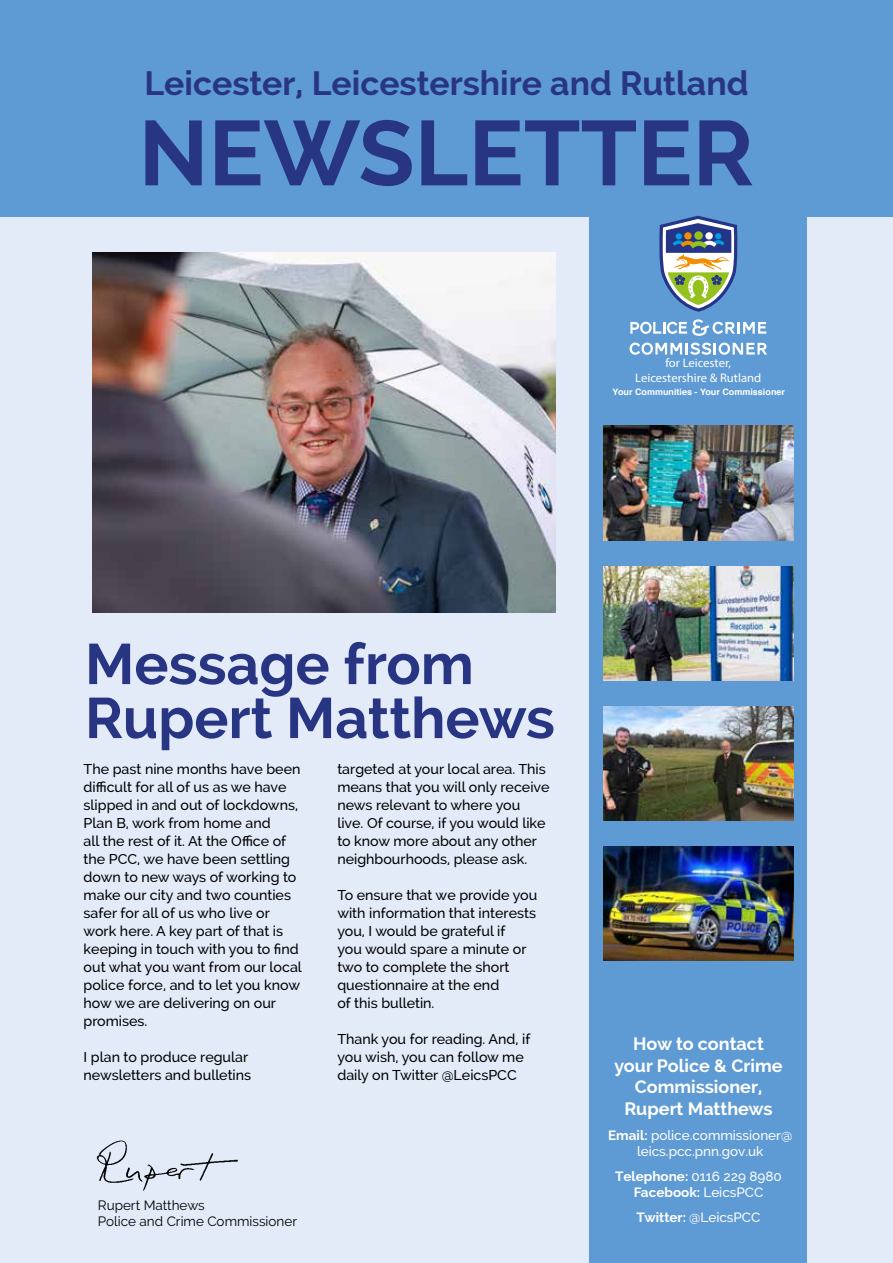
<style>
.page{position:relative;width:893px;height:1263px;background:#fff}
.page>*{position:absolute;margin:0;border:0;box-sizing:border-box;transform-origin:0 0}
.t1{font:700 91.5px "Raleway";color:#283583}
.t2{font:700 57px/54px "Raleway";color:#283583}
.t3{font:700 33.75px "Raleway";color:#283583}
.t4{font:700 18px/21.6px "Raleway";color:#fff;text-align:center}
.t5{font:500 14.25px/18px "Raleway";color:#000}
.t6{font:500 13.5px/16.2px "Raleway";color:#fff;text-align:center}
.t7{font:13.5px/16.2px "Raleway";color:#000}
.t8{font:700 13.5px/16.2px "Raleway";color:#fff;text-align:center}
.t9{font:700 12.45px/14.9px "Sansation";color:#fff;text-align:center}
.t10{font:700 8.85px "Helvetica";color:#fff}
.s1{font-weight:700}
.s2{font-weight:500}
</style>
<div class="page">
<div style="left:0;top:54px;width:893px;height:1209px;background:#e3eaf8"></div>
<div style="left:0;top:0;width:893px;height:216px;background:#5e9ad3"></div>
<div style="left:590px;top:212px;width:217px;height:1051px;background:#5e9ad3"></div>
<svg style="left:630px;top:343px;width:137px;height:12px"></svg>
<svg style="left:630px;top:319px;width:136px;height:17px"></svg>
<svg style="left:659px;top:216px;width:79px;height:96px"></svg>
<img style="left:92px;top:252px;width:464px;height:360px">
<img style="left:96px;top:1140px;width:142px;height:51px">
<img style="left:604px;top:426px;width:189px;height:114px">
<img style="left:604px;top:566px;width:189px;height:114px">
<img style="left:604px;top:706px;width:189px;height:114px">
<img style="left:604px;top:846px;width:189px;height:114px">
<h3 class="t3" style="left:144px;top:64px;width:606px">Leicester, Leicestershire and Rutland</h3>
<h1 class="t1" style="left:139px;top:101px;width:617px">NEWSLETTER</h1>
<p class="t9" style="left:635px;top:356px;width:127px">for Leicester,<br>Leicestershire &amp; Rutland</p>
<p class="t10" style="left:613px;top:385px;width:174px">Your Communities - Your Commissioner</p>
<h2 class="t2" style="left:85px;top:637px;width:471px">Message from<br>Rupert Matthews</h2>
<p class="t5" style="left:84px;top:760px;width:220px">The past nine months have been difficult for all of us as we have slipped in and out of lockdowns,<br>Plan B, work from home and<br>all the rest of it. At the Office of the PCC, we have been settling down to new ways of working to make our city and two counties safer for all of us who live or work here. A key part of that is keeping in touch with you to find out what you want from our local police force, and to let you know how we are delivering on our promises.</p>
<p class="t5" style="left:84px;top:1048px;width:169px">I plan to produce regular newsletters and bulletins</p>
<p class="t5" style="left:337px;top:760px;width:214px">targeted at your local area. This means that you will only receive news relevant to where you live. Of course, if you would like to know more about any other neighbourhoods, please ask.</p>
<p class="t5" style="left:337px;top:886px;width:201px">To ensure that we provide you with information that interests you, I would be grateful if<br>you would spare a minute or two to complete the short questionnaire at the end<br>of this bulletin.</p>
<p class="t5" style="left:337px;top:1030px;width:195px">Thank you for reading. And, if you wish, you can follow me daily on Twitter @LeicsPCC</p>
<p class="t7" style="left:98px;top:1197px;width:201px">Rupert Matthews<br>Police and Crime Commissioner</p>
<p class="t4" style="left:614px;top:1033px;width:170px">How to contact your Police &amp; Crime<br>Commissioner,<br>Rupert Matthews</p>
<p class="t6" style="left:608px;top:1127px;width:186px"><span class="s1">Email:</span> police.commissioner@ leics.pcc.pnn.gov.uk</p>
<p class="t8" style="left:615px;top:1168px;width:168px">Telephone: <span class="s2">0116 229 8980<br></span>Facebook: <span class="s2">LeicsPCC</span></p>
<p class="t6" style="left:637px;top:1209px;width:125px"><span class="s1">Twitter:</span> @LeicsPCC</p>
</div>
